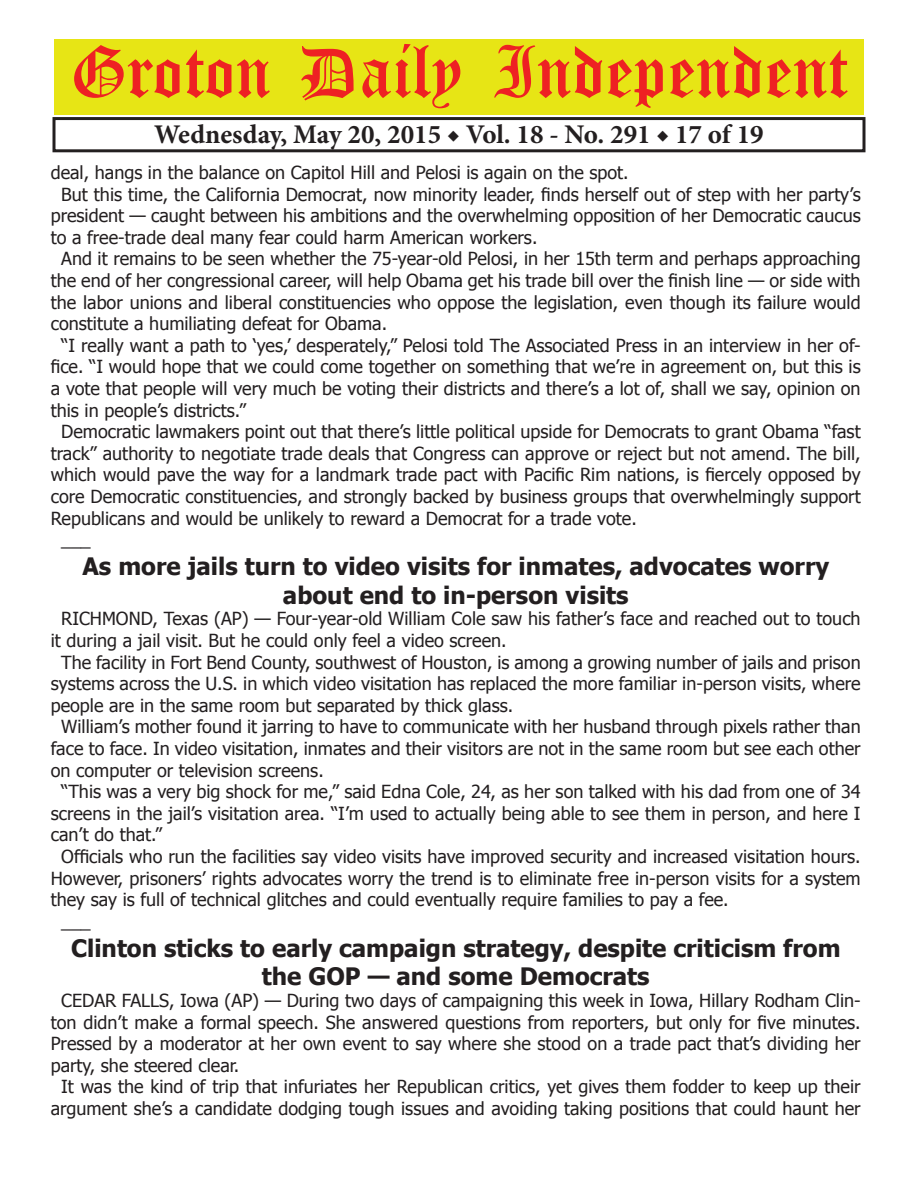
<style>
.page{position:relative;width:918px;height:1188px;background:#fff}
.page>*{position:absolute;margin:0;border:0;box-sizing:border-box;transform-origin:0 0}
.t1{font:54px "Old English Five";color:#ee2123}
.t2{font:700 27px "Minion Pro";color:#231f20}
.t3{font:700 24px/28.8px "Tahoma";color:#231f20;text-align:center}
.t4{font:18px "Tahoma";color:#231f20}
</style>
<div class="page">
<div style="left:52px;top:117px;width:814px;height:35px;border:3px solid #231f20"></div>
<div style="left:54px;top:40px;width:810px;height:75px;background:#e7e515"></div>
<h1 class="t1" style="left:70px;top:47px;width:779px">Groton Daily Independent</h1>
<h2 class="t2" style="left:154px;top:116px;width:611px">Wednesday, May 20, 2015 ◆ Vol. 18 - No. 291 ◆ 17 of 19</h2>
<p class="t4" style="left:51px;top:160px;width:580px">deal, hangs in the balance on Capitol Hill and Pelosi is again on the spot.</p>
<p class="t4" style="left:61px;top:182px;width:801px">But this time, the California Democrat, now minority leader, finds herself out of step with her party’s</p>
<p class="t4" style="left:51px;top:204px;width:811px">president — caught between his ambitions and the overwhelming opposition of her Democratic caucus</p>
<p class="t4" style="left:51px;top:225px;width:488px">to a free-trade deal many fear could harm American workers.</p>
<p class="t4" style="left:61px;top:247px;width:801px">And it remains to be seen whether the 75-year-old Pelosi, in her 15th term and perhaps approaching</p>
<p class="t4" style="left:51px;top:268px;width:811px">the end of her congressional career, will help Obama get his trade bill over the finish line — or side with</p>
<p class="t4" style="left:51px;top:290px;width:811px">the labor unions and liberal constituencies who oppose the legislation, even though its failure would</p>
<p class="t4" style="left:51px;top:312px;width:338px">constitute a humiliating defeat for Obama.</p>
<p class="t4" style="left:61px;top:333px;width:801px">“I really want a path to ‘yes,’ desperately,” Pelosi told The Associated Press in an interview in her of-</p>
<p class="t4" style="left:51px;top:355px;width:811px">fice. “I would hope that we could come together on something that we’re in agreement on, but this is</p>
<p class="t4" style="left:51px;top:376px;width:811px">a vote that people will very much be voting their districts and there’s a lot of, shall we say, opinion on</p>
<p class="t4" style="left:51px;top:398px;width:197px">this in people’s districts.”</p>
<p class="t4" style="left:61px;top:420px;width:801px">Democratic lawmakers point out that there’s little political upside for Democrats to grant Obama “fast</p>
<p class="t4" style="left:51px;top:441px;width:812px">track” authority to negotiate trade deals that Congress can approve or reject but not amend. The bill,</p>
<p class="t4" style="left:51px;top:463px;width:811px">which would pave the way for a landmark trade pact with Pacific Rim nations, is fiercely opposed by</p>
<p class="t4" style="left:51px;top:484px;width:811px">core Democratic constituencies, and strongly backed by business groups that overwhelmingly support</p>
<p class="t4" style="left:51px;top:506px;width:588px">Republicans and would be unlikely to reward a Democrat for a trade vote.</p>
<p class="t4" style="left:61px;top:528px;width:31px">___</p>
<h3 class="t3" style="left:83px;top:550px;width:748px">As more jails turn to video visits for inmates, advocates worry about end to in-person visits</h3>
<p class="t4" style="left:61px;top:607px;width:801px">RICHMOND, Texas (AP) — Four-year-old William Cole saw his father’s face and reached out to touch</p>
<p class="t4" style="left:51px;top:628px;width:457px">it during a jail visit. But he could only feel a video screen.</p>
<p class="t4" style="left:61px;top:650px;width:801px">The facility in Fort Bend County, southwest of Houston, is among a growing number of jails and prison</p>
<p class="t4" style="left:51px;top:672px;width:811px">systems across the U.S. in which video visitation has replaced the more familiar in-person visits, where</p>
<p class="t4" style="left:51px;top:693px;width:464px">people are in the same room but separated by thick glass.</p>
<p class="t4" style="left:61px;top:715px;width:801px">William’s mother found it jarring to have to communicate with her husband through pixels rather than</p>
<p class="t4" style="left:51px;top:736px;width:811px">face to face. In video visitation, inmates and their visitors are not in the same room but see each other</p>
<p class="t4" style="left:51px;top:758px;width:275px">on computer or television screens.</p>
<p class="t4" style="left:61px;top:780px;width:801px">“This was a very big shock for me,” said Edna Cole, 24, as her son talked with his dad from one of 34</p>
<p class="t4" style="left:51px;top:801px;width:811px">screens in the jail’s visitation area. “I’m used to actually being able to see them in person, and here I</p>
<p class="t4" style="left:51px;top:823px;width:113px">can’t do that.”</p>
<p class="t4" style="left:61px;top:844px;width:801px">Officials who run the facilities say video visits have improved security and increased visitation hours.</p>
<p class="t4" style="left:51px;top:866px;width:811px">However, prisoners’ rights advocates worry the trend is to eliminate free in-person visits for a system</p>
<p class="t4" style="left:51px;top:888px;width:680px">they say is full of technical glitches and could eventually require families to pay a fee.</p>
<p class="t4" style="left:61px;top:909px;width:31px">___</p>
<h3 class="t3" style="left:71px;top:932px;width:771px">Clinton sticks to early campaign strategy, despite criticism from the GOP — and some Democrats</h3>
<p class="t4" style="left:61px;top:988px;width:801px">CEDAR FALLS, Iowa (AP) — During two days of campaigning this week in Iowa, Hillary Rodham Clin-</p>
<p class="t4" style="left:51px;top:1010px;width:812px">ton didn’t make a formal speech. She answered questions from reporters, but only for five minutes.</p>
<p class="t4" style="left:51px;top:1032px;width:812px">Pressed by a moderator at her own event to say where she stood on a trade pact that’s dividing her</p>
<p class="t4" style="left:51px;top:1053px;width:190px">party, she steered clear.</p>
<p class="t4" style="left:61px;top:1075px;width:801px">It was the kind of trip that infuriates her Republican critics, yet gives them fodder to keep up their</p>
<p class="t4" style="left:51px;top:1096px;width:811px">argument she’s a candidate dodging tough issues and avoiding taking positions that could haunt her</p>
</div>
